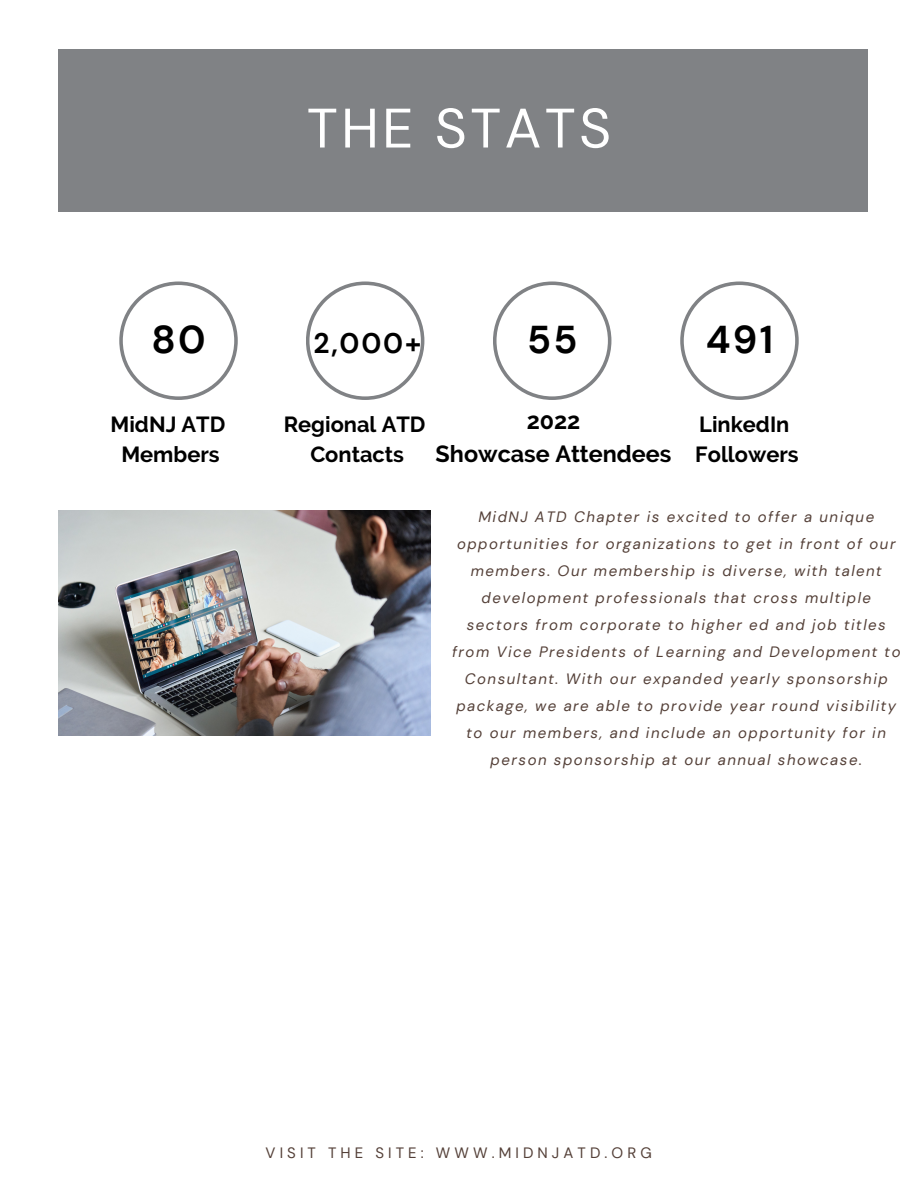
<style>
.page{position:relative;width:918px;height:1188px;background:#fff}
.page>*{position:absolute;margin:0;border:0;box-sizing:border-box;transform-origin:0 0}
.t1{font:55.5px "DM Sans";letter-spacing:.06em;color:#fff}
.t2{font:700 38.7px "DM Sans";letter-spacing:.06em;color:#000}
.t3{font:700 28.2px "DM Sans";color:#000}
.t4{font:700 23.25px "Raleway";color:#000}
.t5{font:700 21.75px "Raleway";color:#000}
.t6{font:italic 15px/27px "DM Sans";letter-spacing:.1em;color:#544038;text-align:center}
.t7{font:15px "DM Sans";letter-spacing:.27em;color:#544038}
</style>
<div class="page">
<img style="left:58px;top:510px;width:373px;height:225px">
<div style="left:58px;top:49px;width:809px;height:163px;background:#808285"></div>
<svg style="left:493px;top:281px;width:118px;height:119px"></svg>
<svg style="left:119px;top:281px;width:119px;height:119px"></svg>
<svg style="left:306px;top:281px;width:118px;height:119px"></svg>
<svg style="left:680px;top:281px;width:119px;height:119px"></svg>
<p class="t1" style="left:307px;top:92px;width:306px">THE STATS</p>
<p class="t2" style="left:151px;top:315px;width:56px">80</p>
<p class="t3" style="left:314px;top:325px;width:110px">2,000+</p>
<p class="t2" style="left:527px;top:315px;width:52px">55</p>
<p class="t2" style="left:706px;top:315px;width:69px">491</p>
<p class="t5" style="left:111px;top:412px;width:116px">MidNJ ATD</p>
<p class="t5" style="left:121px;top:442px;width:100px">Members</p>
<p class="t5" style="left:284px;top:412px;width:143px">Regional ATD</p>
<p class="t5" style="left:310px;top:442px;width:95px">Contacts</p>
<p class="t4" style="left:527px;top:407px;width:55px">2022</p>
<p class="t4" style="left:436px;top:440px;width:237px">Showcase Attendees</p>
<p class="t5" style="left:699px;top:412px;width:92px">LinkedIn</p>
<p class="t5" style="left:695px;top:442px;width:105px">Followers</p>
<p class="t6" style="left:452px;top:503px;width:450px">MidNJ ATD Chapter is excited to offer a unique opportunities for organizations to get in front of our members. Our membership is diverse, with talent development professionals that cross multiple sectors from corporate to higher ed and job titles from Vice Presidents of Learning and Development to Consultant. With our expanded yearly sponsorship package, we are able to provide year round visibility to our members, and include an opportunity for in person sponsorship at our annual showcase.</p>
<p class="t7" style="left:266px;top:1143px;width:388px">VISIT THE SITE: WWW.MIDNJATD.ORG</p>
</div>
